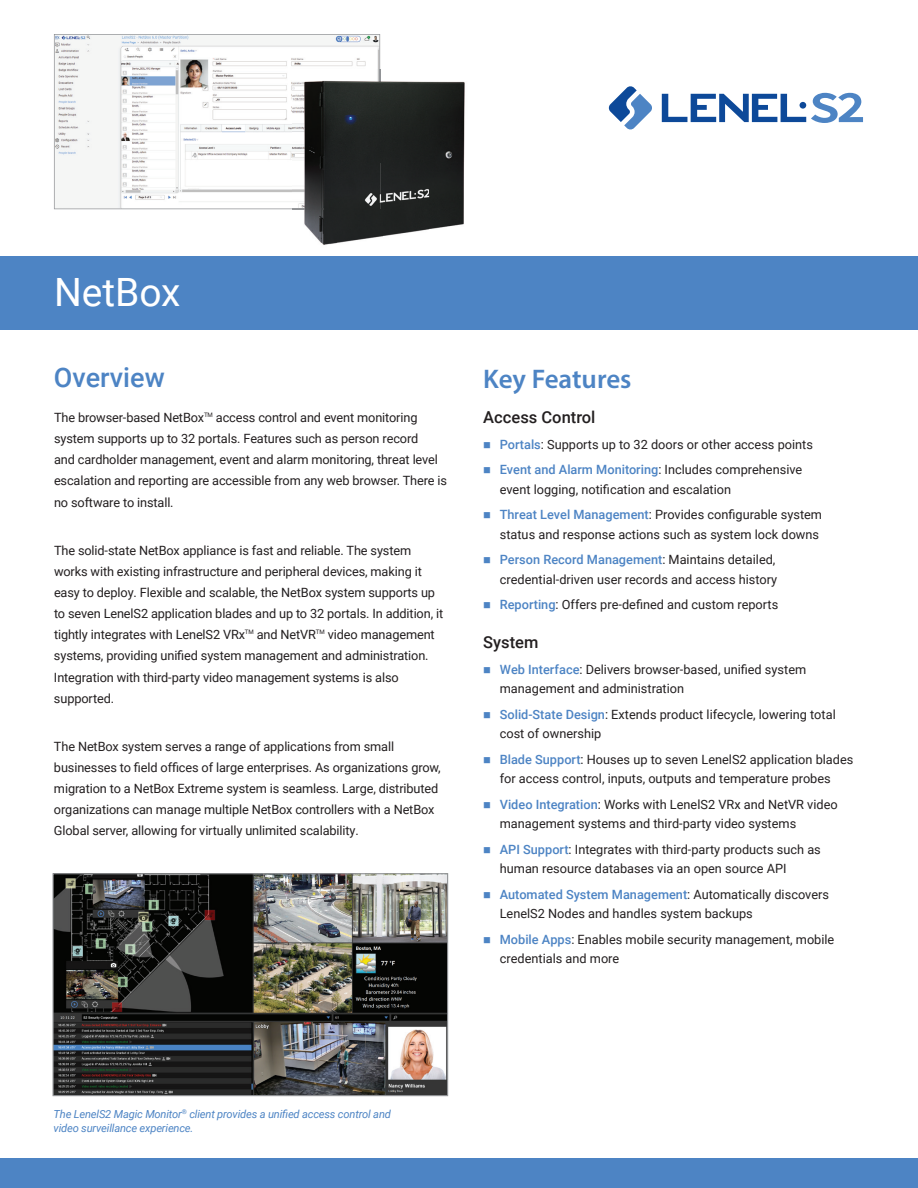
<style>
.page{position:relative;width:918px;height:1188px;background:#fff}
.page>*{position:absolute;margin:0;border:0;box-sizing:border-box;transform-origin:0 0}
.t1{font:39px "Roboto";color:#fff}
.t2{font:600 27px "Myriad Pro";letter-spacing:-.005em;color:#4d84c4}
.t3{font:500 27px "Roboto";color:#4d84c4}
.t4{font:500 16.5px "Roboto";color:#231f20}
.t5{font:12.75px/21.1px "Roboto";letter-spacing:-.01em;color:#231f20}
.t6{font:italic 11.1px/14.4px "Roboto";letter-spacing:-.015em;color:#4d84c4}
.s1{color:#4d84c4}
.s2{font-weight:500;color:#4d84c4}
</style>
<div class="page">
<svg style="left:54px;top:34px;width:326px;height:175px"></svg>
<img style="left:380px;top:70px;width:85px;height:93px">
<img style="left:292px;top:209px;width:172px;height:36px">
<img style="left:338px;top:163px;width:126px;height:47px">
<img style="left:292px;top:70px;width:88px;height:138px">
<img style="left:292px;top:208px;width:44px;height:1px">
<div style="left:336px;top:163px;width:44px;height:46px;background:#212423"></div>
<div style="left:0;top:1158px;width:918px;height:30px;background:#4d84c4"></div>
<div style="left:0;top:257px;width:918px;height:73px;background:#4d84c4"></div>
<img style="left:54px;top:875px;width:392px;height:219px">
<div style="left:52px;top:873px;width:396px;height:223px;border:1px solid #939598"></div>
<svg style="left:662px;top:93px;width:201px;height:30px"></svg>
<svg style="left:608px;top:86px;width:44px;height:44px"></svg>
<h1 class="t1" style="left:54px;top:264px;width:128px">NetBox</h1>
<h2 class="t3" style="left:54px;top:358px;width:113px">Overview</h2>
<h2 class="t2" style="left:483px;top:361px;width:150px">Key Features</h2>
<p class="t4" style="left:483px;top:406px;width:114px">Access Control</p>
<p class="t5" style="left:483px;top:433px;width:331px"><span class="s1">■</span> <span class="s2">Portals</span>: Supports up to 32 doors or other access points</p>
<p class="t5" style="left:500px;top:460px;width:304px;line-height:19.5px;text-indent:-17px"><span class="s1">■</span> <span class="s2">Event and Alarm Monitoring</span>: Includes comprehensive event logging, notification and escalation</p>
<p class="t5" style="left:483px;top:505px;width:340px;line-height:19.5px;text-align:right"><span class="s1">■</span> <span class="s2">Threat Level Management</span>: Provides configurable system status and response actions such as system lock downs</p>
<p class="t5" style="left:483px;top:550px;width:295px;line-height:19.5px;text-align:right"><span class="s1">■</span> <span class="s2">Person Record Management</span>: Maintains detailed, credential-driven user records and access history</p>
<p class="t5" style="left:483px;top:594px;width:296px"><span class="s1">■</span> <span class="s2">Reporting</span>: Offers pre-defined and custom reports</p>
<p class="t4" style="left:483px;top:631px;width:57px">System</p>
<p class="t5" style="left:500px;top:659px;width:308px;line-height:19.5px;text-indent:-17px"><span class="s1">■</span> <span class="s2">Web Interface</span>: Delivers browser-based, unified system management and administration</p>
<p class="t5" style="left:500px;top:704px;width:337px;line-height:19.5px;text-indent:-17px"><span class="s1">■</span> <span class="s2">Solid-State Design</span>: Extends product lifecycle, lowering total cost of ownership</p>
<p class="t5" style="left:483px;top:749px;width:372px;line-height:19.5px;text-align:center"><span class="s1">■</span> <span class="s2">Blade Support</span>: Houses up to seven LenelS2 application blades for access control, inputs, outputs and temperature probes</p>
<p class="t5" style="left:500px;top:794px;width:339px;line-height:19.5px;text-indent:-17px"><span class="s1">■</span> <span class="s2">Video Integration</span>: Works with LenelS2 VRx and NetVR video management systems and third-party video systems</p>
<p class="t5" style="left:500px;top:839px;width:323px;line-height:19.5px;text-indent:-17px"><span class="s1">■</span> <span class="s2">API Support</span>: Integrates with third-party products such as human resource databases via an open source API</p>
<p class="t5" style="left:500px;top:884px;width:331px;line-height:19.5px;text-indent:-17px"><span class="s1">■</span> <span class="s2">Automated System Management</span>: Automatically discovers<br>LenelS2 Nodes and handles system backups</p>
<p class="t5" style="left:500px;top:929px;width:336px;line-height:19.5px;text-indent:-17px"><span class="s1">■</span> <span class="s2">Mobile Apps</span>: Enables mobile security management, mobile credentials and more</p>
<p class="t5" style="left:54px;top:406px;width:395px">The browser-based NetBox<sup>TM</sup> access control and event monitoring system supports up to 32 portals. Features such as person record<br>and cardholder management, event and alarm monitoring, threat level escalation and reporting are accessible from any web browser. There is no software to install.</p>
<p class="t5" style="left:54px;top:539px;width:391px">The solid-state NetBox appliance is fast and reliable. The system works with existing infrastructure and peripheral devices, making it easy to deploy. Flexible and scalable, the NetBox system supports up to seven LenelS2 application blades and up to 32 portals. In addition, it tightly integrates with LenelS2 VRx<sup>TM</sup> and NetVR<sup>TM</sup> video management systems, providing unified system management and administration.<br>Integration with third-party video management systems is also supported.</p>
<p class="t5" style="left:54px;top:735px;width:388px">The NetBox system serves a range of applications from small businesses to field offices of large enterprises. As organizations grow, migration to a NetBox Extreme system is seamless. Large, distributed organizations can manage multiple NetBox controllers with a NetBox Global server, allowing for virtually unlimited scalability.</p>
<p class="t6" style="left:54px;top:1106px;width:339px">The LenelS2 Magic Monitor<sup>®</sup> client provides a unified access control and video surveillance experience.</p>
</div>
